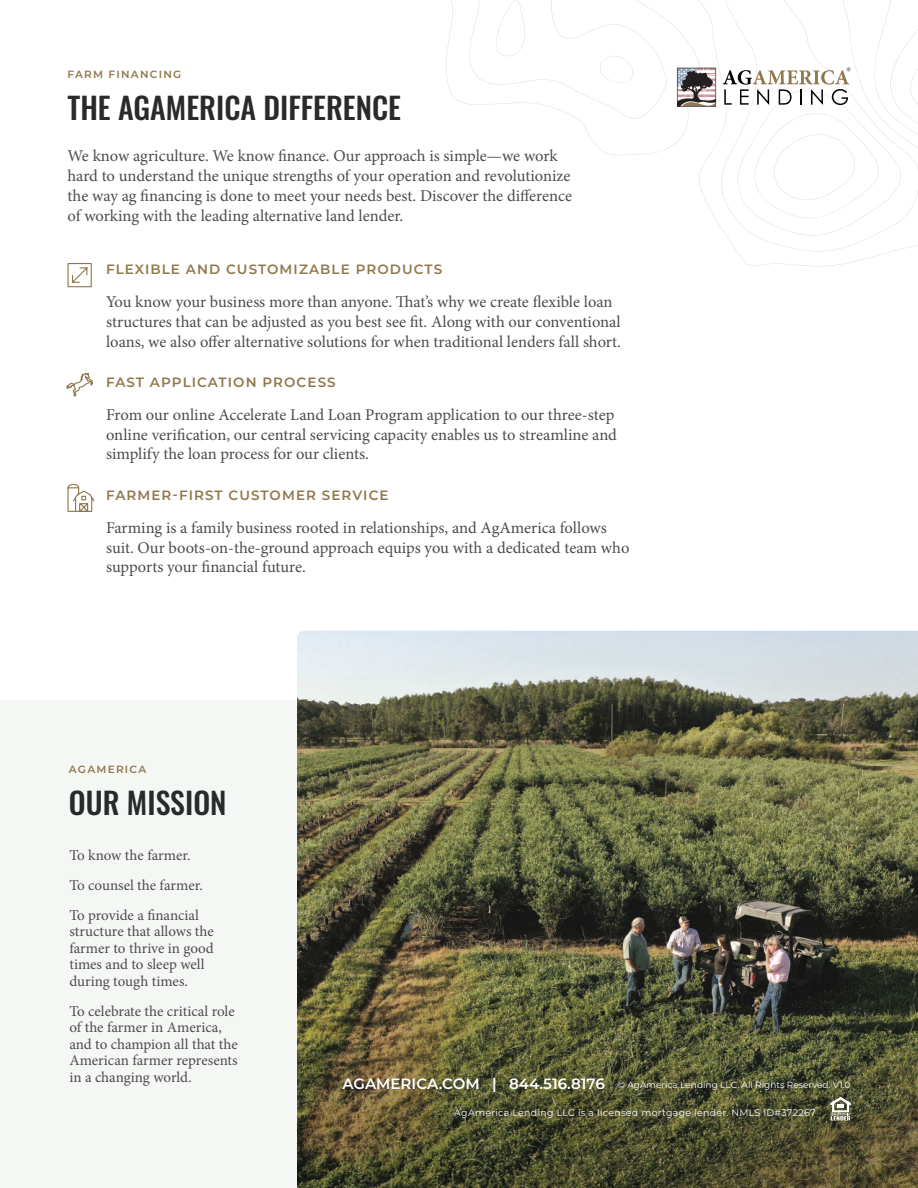
<style>
.page{position:relative;width:918px;height:1188px;background:#fff}
.page>*{position:absolute;margin:0;border:0;box-sizing:border-box;transform-origin:0 0}
.t1{font:500 30px "Oswald";color:#282b29}
.t2{font:16.5px/19.8px "Minion Pro";letter-spacing:-.005em;color:#4b4c4c}
.t3{font:15px/16.5px "Minion Pro";color:#4b4c4c}
.t4{font:600 13.5px "Montserrat";letter-spacing:.08em;color:#90784d}
.t5{font:600 10.5px "Montserrat";letter-spacing:.12em;color:#90784d}
.t6{font:9.45px "Montserrat";letter-spacing:.03em;color:#fff}
.t7{font:9px "Montserrat";color:#fff}
.s1{font-weight:600;font-size:15px}
</style>
<div class="page">
<div style="left:0;top:701px;width:297px;height:487px;background:#f5f7f5"></div>
<img style="left:297px;top:631px;width:621px;height:337px">
<svg style="left:297px;top:968px;width:621px;height:220px;background:#545232"></svg>
<svg style="left:67px;top:483px;width:28px;height:29px"></svg>
<svg style="left:67px;top:263px;width:25px;height:25px"></svg>
<svg style="left:66px;top:373px;width:27px;height:24px"></svg>
<svg style="left:446px;top:0;width:270px;height:156px"></svg>
<svg style="left:723px;top:17px;width:195px;height:249px"></svg>
<svg style="left:831px;top:1097px;width:19px;height:23px"></svg>
<p class="t5" style="left:68px;top:70px;width:115px">FARM FINANCING</p>
<h1 class="t1" style="left:68px;top:92px;width:335px">THE AGAMERICA DIFFERENCE</h1>
<p class="t2" style="left:68px;top:148px;width:506px">We know agriculture. We know finance. Our approach is simple—we work hard to understand the unique strengths of your operation and revolutionize the way ag financing is done to meet your needs best. Discover the difference of working with the leading alternative land lender.</p>
<p class="t4" style="left:106px;top:264px;width:338px">FLEXIBLE AND CUSTOMIZABLE PRODUCTS</p>
<p class="t2" style="left:106px;top:293px;width:516px">You know your business more than anyone. That’s why we create flexible loan structures that can be adjusted as you best see fit. Along with our conventional loans, we also offer alternative solutions for when traditional lenders fall short.</p>
<p class="t4" style="left:106px;top:377px;width:231px">FAST APPLICATION PROCESS</p>
<p class="t2" style="left:106px;top:406px;width:512px">From our online Accelerate Land Loan Program application to our three-step online verification, our central servicing capacity enables us to streamline and simplify the loan process for our clients.</p>
<p class="t4" style="left:106px;top:489px;width:284px">FARMER-FIRST CUSTOMER SERVICE</p>
<p class="t2" style="left:106px;top:519px;width:525px">Farming is a family business rooted in relationships, and AgAmerica follows suit. Our boots-on-the-ground approach equips you with a dedicated team who supports your financial future.</p>
<p class="t5" style="left:69px;top:765px;width:79px">AGAMERICA</p>
<h1 class="t1" style="left:69px;top:787px;width:159px">OUR MISSION</h1>
<p class="t3" style="left:69px;top:841px;width:135px;line-height:30px">To know the farmer.<br>To counsel the farmer.<br>To provide a financial</p>
<p class="t3" style="left:69px;top:924px;width:146px">structure that allows the farmer to thrive in good times and to sleep well during tough times.</p>
<p class="t3" style="left:69px;top:1004px;width:170px">To celebrate the critical role of the farmer in America, and to champion all that the<br>American farmer represents in a changing world.</p>
<p class="t7" style="left:342px;top:1082px;width:510px"><span class="s1">AGAMERICA.COM | 844.516.8176</span> © AgAmerica Lending LLC. All Rights Reserved. V1.0</p>
<p class="t6" style="left:454px;top:1109px;width:363px">AgAmerica Lending LLC is a licensed mortgage lender. NMLS ID#372267</p>
</div>
